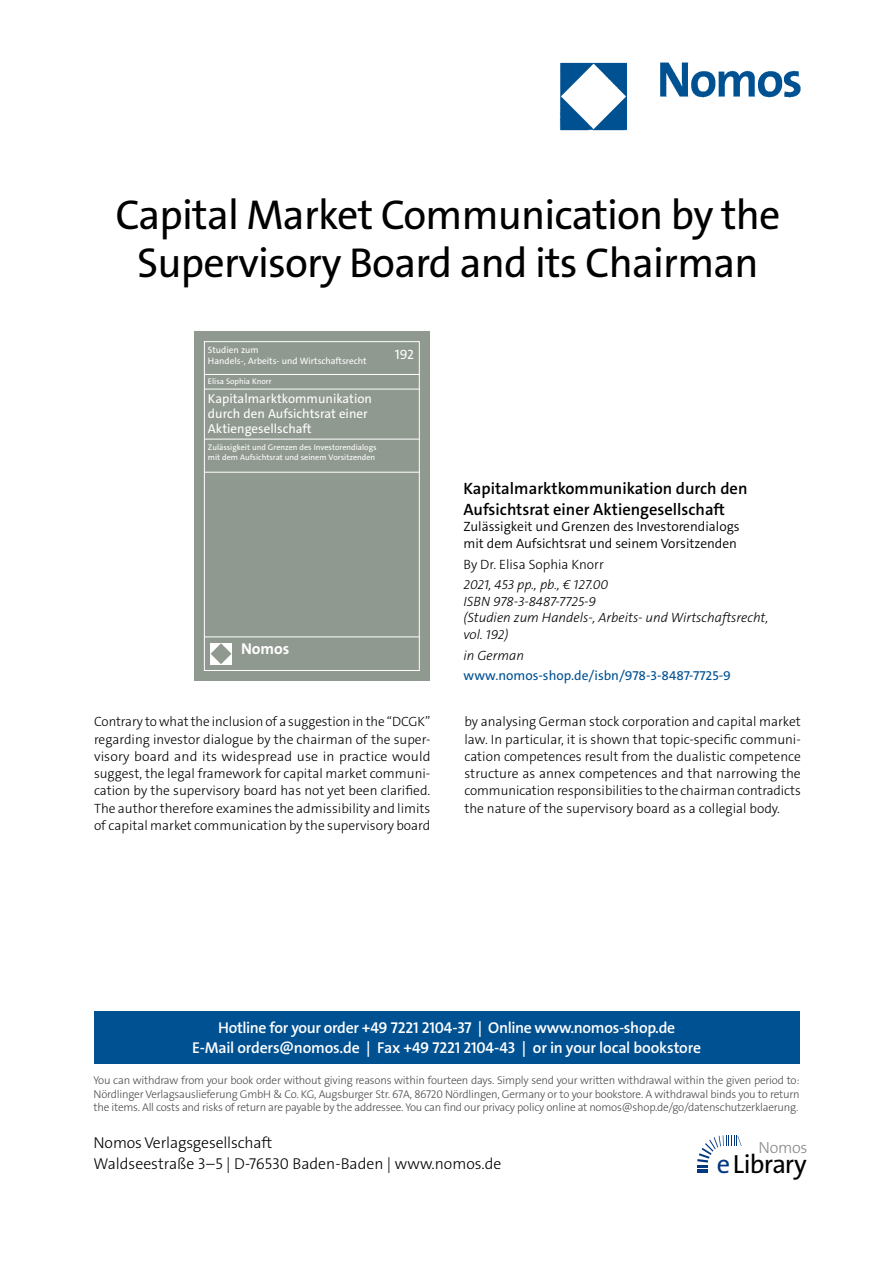
<style>
.page{position:relative;width:893px;height:1263px;background:#fff}
.page>*{position:absolute;margin:0;border:0;box-sizing:border-box;transform-origin:0 0}
.t1{font:42px/48px "The Sans Os F";letter-spacing:-.02em;color:#000;text-align:center}
.t2{font:26.4px "The Sans Os F";letter-spacing:-.03em;color:#000}
.t3{font:600 16.5px/21px "The Sans C5";color:#000}
.t4{font:300 16.2px "The Sans Os F";letter-spacing:-.02em;color:#87888a}
.t5{font:600 15.75px/21px "The Sans Os F";letter-spacing:-.02em;color:#fff;text-align:center}
.t6{font:300 15.75px/21px "The Sans Os F";color:#000}
.t7{font:700 15.75px "The Sans C5";color:#fff}
.t8{font:300 13.5px/17.2px "The Sans C5";color:#000;text-align:justify}
.t9{font:italic 300 13.5px/16.5px "The Sans C5";color:#000}
.t10{font:300 13.5px/16.5px "The Sans C5";color:#000}
.t11{font:13.5px "The Sans C5";color:#005192}
.t12{font:13.5px "The Sans C5";color:#fff}
.t13{font:13.05px/14.7px "The Sans C5";color:#fff}
.t14{font:300 11.25px/13.5px "The Sans Os F";letter-spacing:-.02em;color:#4b4b4d;text-align:justify}
.t15{font:9.3px/11.4px "The Sans C5";color:#fff}
.t16{font:8.1px/9.8px "The Sans C5";color:#fff}
.s1{color:#003882}
</style>
<div class="page">
<div style="left:94px;top:1011px;width:705px;height:52px;background:#005192"></div>
<svg style="left:697px;top:1135px;width:45px;height:38px"></svg>
<img style="left:559px;top:62px;width:242px;height:69px">
<div style="left:194px;top:331px;width:236px;height:349px;background:#909990"></div>
<div style="left:204px;top:341px;width:216px;height:330px;border:1px solid #fff"></div>
<hr style="left:204px;top:374px;width:216px;height:1px;background:#fff">
<hr style="left:204px;top:389px;width:216px;height:1px;background:#fff">
<hr style="left:204px;top:439px;width:216px;height:1px;background:#fff">
<hr style="left:204px;top:472px;width:216px;height:1px;background:#fff">
<hr style="left:204px;top:637px;width:216px;height:1px;background:#fff">
<div style="left:210px;top:643px;width:22px;height:21px;background:#fff"></div>
<svg style="left:211px;top:643px;width:20px;height:21px"></svg>
<h1 class="t1" style="left:115px;top:195px;width:666px">Capital Market Communication by the<br>Supervisory Board and its Chairman</h1>
<p class="t15" style="left:208px;top:344px;width:160px">Studien zum<br>Handels-, Arbeits- und Wirtschaftsrecht</p>
<p class="t12" style="left:395px;top:346px;width:21px">192</p>
<p class="t16" style="left:208px;top:377px;width:65px">Elisa Sophia Knorr</p>
<p class="t13" style="left:208px;top:392px;width:166px">Kapitalmarktkommunikation durch den Aufsichtsrat einer<br>Aktiengesellschaft</p>
<p class="t16" style="left:208px;top:442px;width:170px">Zulässigkeit und Grenzen des Investorendialogs mit dem Aufsichtsrat und seinem Vorsitzenden</p>
<p class="t7" style="left:241px;top:638px;width:50px">Nomos</p>
<p class="t3" style="left:463px;top:478px;width:285px">Kapitalmarktkommunikation durch den<br>Aufsichtsrat einer Aktiengesellschaft</p>
<p class="t10" style="left:463px;top:519px;width:278px">Zulässigkeit und Grenzen des Investorendialogs mit dem Aufsichtsrat und seinem Vorsitzenden</p>
<p class="t8" style="left:463px;top:555px;width:142px">By Dr. Elisa Sophia Knorr</p>
<p class="t9" style="left:463px;top:577px;width:306px">2021, 453 pp., pb., € 127.00<br>ISBN 978-3-8487-7725-9<br>(Studien zum Handels-, Arbeits- und Wirtschaftsrecht, vol. 192)</p>
<p class="t9" style="left:463px;top:647px;width:62px">in German</p>
<p class="t11" style="left:463px;top:667px;width:269px">www.nomos-shop.de/isbn/978-3-8487-7725-9</p>
<p class="t8" style="left:94px;top:713px;width:338px">Contrary to what the inclusion of a suggestion in the “DCGK” regarding investor dialogue by the chairman of the super&shy;visory board and its widespread use in practice would suggest, the legal framework for capital market communi&shy;cation by the supervisory board has not yet been clarified.<br>The author therefore examines the admissibility and limits of capital market communication by the supervisory board</p>
<p class="t8" style="left:464px;top:713px;width:338px">by analysing German stock corporation and capital market law. In particular, it is shown that topic-specific communi&shy;cation competences result from the dualistic competence structure as annex competences and that narrowing the communication responsibilities to the chairman contradicts the nature of the supervisory board as a collegial body.</p>
<p class="t5" style="left:192px;top:1017px;width:510px">Hotline for your order +49 7221 2104-37 | Online www.nomos-shop.de<br>E-Mail orders@nomos.de | Fax +49 7221 2104-43 | or in your local bookstore</p>
<p class="t14" style="left:94px;top:1074px;width:708px">You can withdraw from your book order without giving reasons within fourteen days. Simply send your written withdrawal within the given period to:<br>Nördlinger Verlagsauslieferung GmbH &amp; Co. KG, Augsburger Str. 67A, 86720 Nördlingen, Germany or to your bookstore. A withdrawal binds you to return the items. All costs and risks of return are payable by the addressee. You can find our privacy policy online at nomos@shop.de/go/datenschutzerklaerung.</p>
<p class="t6" style="left:94px;top:1133px;width:409px">Nomos Verlagsgesellschaft<br>Waldseestraße 3–5 | D-76530 Baden-Baden | www.nomos.de</p>
<p class="t4" style="left:758px;top:1137px;width:51px">Nomos</p>
<h2 class="t2" style="left:717px;top:1153px;width:91px"><span class="s1">e</span>Library</h2>
</div>
